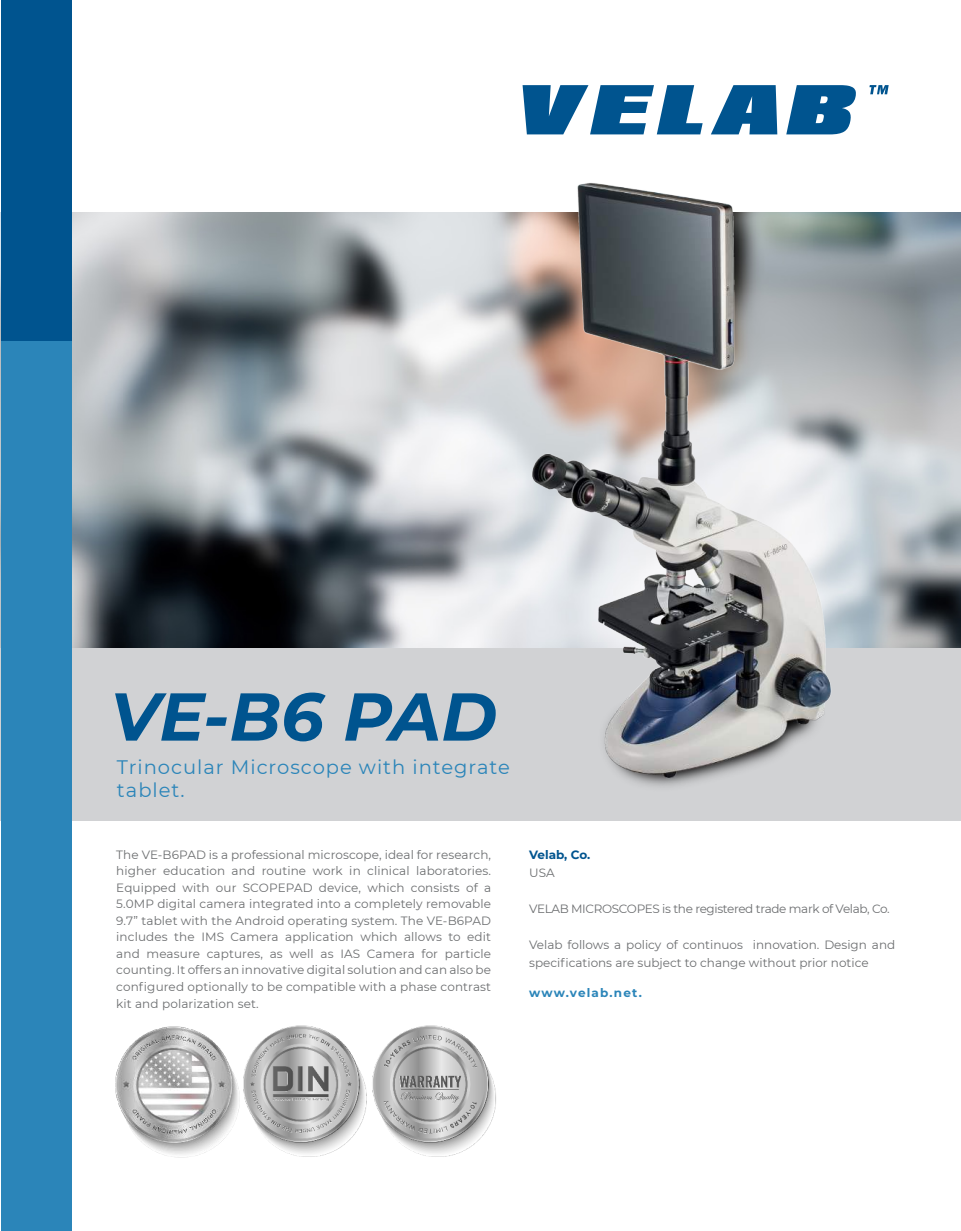
<style>
.page{position:relative;width:961px;height:1231px;background:#fff}
.page>*{position:absolute;margin:0;border:0;box-sizing:border-box;transform-origin:0 0}
.t1{font:italic 700 67.5px "Montserrat";letter-spacing:-.01em;color:#00548f}
.t2{font:19.5px/23.4px "Montserrat";letter-spacing:.05em;color:#2b85b9}
.t3{font:12px/16.5px "Montserrat";color:#6c6e70;text-align:justify}
.t4{font:12px "Montserrat";letter-spacing:-.03em;color:#6c6e70}
.t5{font:700 12px "Montserrat";letter-spacing:.1em;color:#2b85b9}
.t6{font:700 12px "Montserrat";color:#00548f}
</style>
<div class="page">
<img style="left:0;top:212px;width:960px;height:436px">
<div style="left:0;top:648px;width:961px;height:173px;background:#d1d2d4"></div>
<div style="left:1px;top:1px;width:71px;height:341px;background:#00548f"></div>
<div style="left:1px;top:342px;width:71px;height:889px;background:#2b85b9"></div>
<svg style="left:522px;top:85px;width:180px;height:49px"></svg>
<svg style="left:711px;top:85px;width:66px;height:49px"></svg>
<svg style="left:786px;top:85px;width:70px;height:49px"></svg>
<svg style="left:869px;top:85px;width:19px;height:9px"></svg>
<img style="left:425px;top:182px;width:459px;height:605px">
<img style="left:115px;top:1025px;width:381px;height:133px">
<h1 class="t1" style="left:110px;top:678px;width:388px">VE-B6 PAD</h1>
<h2 class="t2" style="left:117px;top:755px;width:394px">Trinocular Microscope with integrate tablet.</h2>
<p class="t3" style="left:116px;top:846px;width:376px">The VE-B6PAD is a professional microscope, ideal for research, higher education and routine work in clinical laboratories.<br>Equipped with our SCOPEPAD device, which consists of a 5.0MP digital camera integrated into a completely removable 9.7” tablet with the Android operating system. The VE-B6PAD includes the IMS Camera application which allows to edit and measure captures, as well as IAS Camera for particle counting. It offers an innovative digital solution and can also be con昀椀gured optionally to be compatible with a phase contrast kit and polarization set.</p>
<p class="t6" style="left:529px;top:850px;width:63px">Velab, Co.</p>
<p class="t3" style="left:529px;top:864px;width:27px">USA</p>
<p class="t4" style="left:529px;top:903px;width:362px">VELAB MICROSCOPES is the registered trade mark of Velab, Co.</p>
<p class="t3" style="left:529px;top:936px;width:367px;line-height:18px">Velab follows a policy of continuos innovation. Design and speci昀椀cations are subject to change without prior notice</p>
<p class="t5" style="left:529px;top:988px;width:114px">www.velab.net.</p>
</div>
